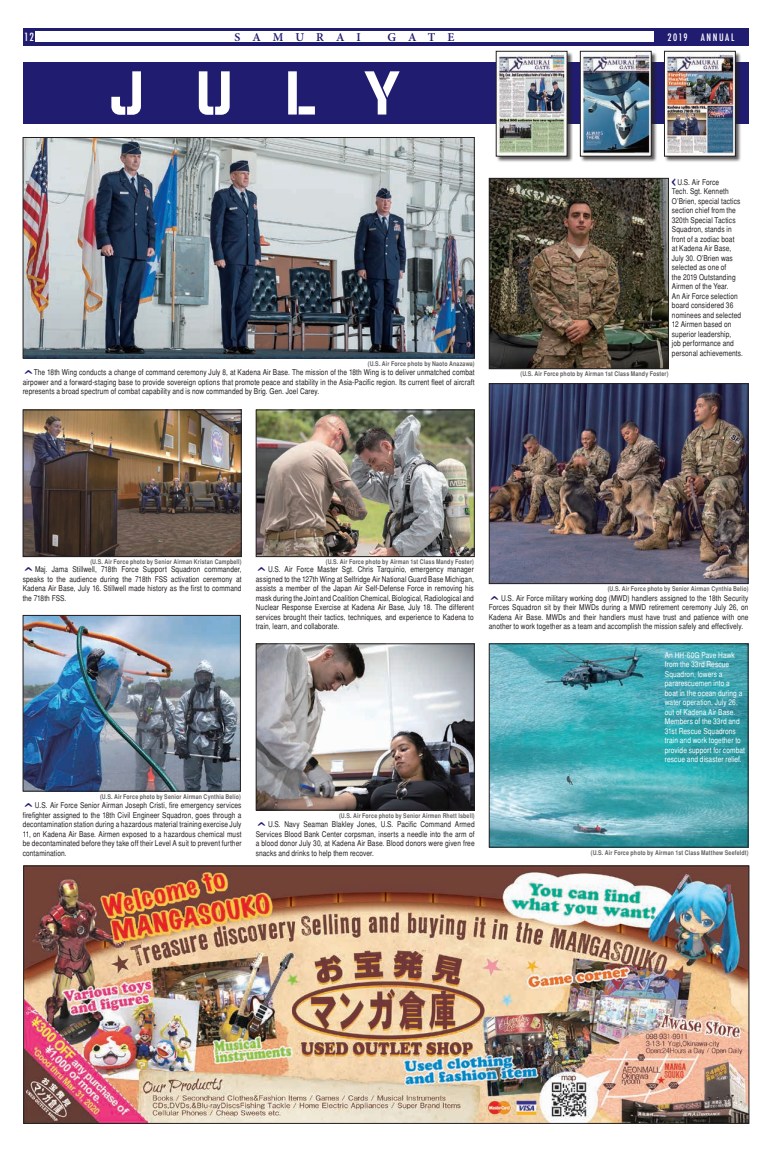
<style>
.page{position:relative;width:774px;height:1151px;background:#fff}
.page>*{position:absolute;margin:0;border:0;box-sizing:border-box;transform-origin:0 0}
.t1{font:60px "Industry Inc Stencil";color:#fff}
.t2{font:600 12px "Minion Pro";letter-spacing:1em;color:#201c70}
.t3{font:500 condensed 11px "Futura";color:#fff}
.t4{font:500 condensed 10px "Futura";letter-spacing:.16em;color:#fff}
.t5{font:condensed 8px/9.5px "Helvetica";letter-spacing:.01em;color:#231f20;text-align:justify}
.t6{font:condensed 8px/9.5px "Helvetica";letter-spacing:.015em;color:#fff}
.t7{font:8px "OCRA Std";color:#201c70;scale:2 1}
.t8{font:700 condensed 6.5px "Helvetica";letter-spacing:.02em;color:#636366}
.s1{font-family:"OCRA Std";font-stretch:normal;color:#201c70}
</style>
<div class="page">
<img style="left:25px;top:868px;width:722px;height:254px">
<div style="left:23px;top:866px;width:726px;height:258px;border:1px solid #231f20"></div>
<div style="left:23px;top:62px;width:725px;height:61px;background:#201c70"></div>
<div style="left:664px;top:51px;width:77px;height:111px;background:#231f20;opacity:.75"></div>
<div style="left:664px;top:51px;width:71px;height:105px;border:1px solid #231f20"></div>
<img style="left:666px;top:53px;width:68px;height:101px">
<div style="left:496px;top:51px;width:77px;height:111px;background:#231f20;opacity:.75"></div>
<img style="left:498px;top:53px;width:67px;height:101px">
<div style="left:580px;top:51px;width:77px;height:111px;background:#231f20;opacity:.75"></div>
<div style="left:580px;top:51px;width:71px;height:105px;border:1px solid #231f20"></div>
<img style="left:582px;top:53px;width:67px;height:101px">
<img style="left:491px;top:645px;width:255px;height:200px">
<div style="left:489px;top:643px;width:259px;height:204px;border:1px solid #231f20"></div>
<img style="left:25px;top:139px;width:448px;height:217px">
<div style="left:23px;top:137px;width:452px;height:221px;border:1px solid #231f20"></div>
<img style="left:258px;top:412px;width:215px;height:143px">
<div style="left:256px;top:410px;width:219px;height:147px;border:1px solid #231f20"></div>
<img style="left:25px;top:617px;width:214px;height:172px">
<div style="left:23px;top:615px;width:218px;height:176px;border:1px solid #231f20"></div>
<img style="left:258px;top:645px;width:215px;height:163px">
<div style="left:256px;top:643px;width:219px;height:167px;border:1px solid #231f20"></div>
<img style="left:491px;top:385px;width:255px;height:197px">
<div style="left:489px;top:383px;width:259px;height:201px;border:1px solid #231f20"></div>
<img style="left:491px;top:180px;width:176px;height:187px">
<div style="left:489px;top:178px;width:180px;height:191px;border:1px solid #231f20"></div>
<img style="left:25px;top:412px;width:215px;height:143px">
<div style="left:23px;top:410px;width:219px;height:147px;border:1px solid #231f20"></div>
<div style="left:23px;top:28px;width:725px;height:17px;background:#201c70"></div>
<div style="left:35px;top:32px;width:618px;height:10px;background:#fff"></div>
<h3 class="t3" style="left:24px;top:30px;width:11px">12</h3>
<h2 class="t2" style="left:234px;top:30px;width:128px">SAMURAI</h2>
<h2 class="t2" style="left:388px;top:30px;width:68px">GATE</h2>
<p class="t4" style="left:667px;top:31px;width:22px">2019</p>
<p class="t4" style="left:701px;top:31px;width:35px">ANNUAL</p>
<p class="t1" style="left:110px;top:57px;width:292px">J U L Y</p>
<p class="t8" style="left:368px;top:359px;width:108px">(U.S. Air Force photo by Naoto Anazawa)</p>
<p class="t5" style="left:23px;top:368px;width:453px"><span class="s1">^</span>The 18th Wing conducts a change of command ceremony July 8, at Kadena Air Base. The mission of the 18th Wing is to deliver unmatched combat airpower and a forward-staging base to provide sovereign options that promote peace and stability in the Asia-Pacific region. Its current fleet of aircraft represents a broad spectrum of combat capability and is now commanded by Brig. Gen. Joel Carey.</p>
<p class="t7" style="left:669px;top:188px;width:7px;rotate:-90deg">^</p>
<p class="t5" style="left:672px;top:177px;width:73px;text-align:left;text-indent:5px">U.S. Air Force<br>Tech. Sgt. Kenneth<br>O’Brien, special tactics section chief from the<br>320th Special Tactics<br>Squadron, stands in front of a zodiac boat<br>at Kadena Air Base,<br>July 30. O’Brien was selected as one of<br>the 2019 Outstanding<br>Airmen of the Year.<br>An Air Force selection board considered 36 nominees and selected<br>12 Airmen based on superior leadership,<br>job performance and personal achievements.</p>
<p class="t8" style="left:520px;top:370px;width:150px">(U.S. Air Force photo by Airman 1st Class Mandy Foster)</p>
<p class="t8" style="left:90px;top:558px;width:153px">(U.S. Air Force photo by Senior Airman Kristan Campbell)</p>
<p class="t5" style="left:23px;top:565px;width:220px"><span class="s1">^</span>Maj. Jama Stillwell, 718th Force Support Squadron commander, speaks to the audience during the 718th FSS activation ceremony at Kadena Air Base, July 16. Stillwell made history as the first to command the 718th FSS.</p>
<p class="t8" style="left:326px;top:558px;width:150px">(U.S. Air Force photo by Airman 1st Class Mandy Foster)</p>
<p class="t5" style="left:256px;top:565px;width:220px"><span class="s1">^</span>U.S. Air Force Master Sgt. Chris Tarquinio, emergency manager assigned to the 127th Wing at Selfridge Air National Guard Base Michigan, assists a member of the Japan Air Self-Defense Force in removing his mask during the Joint and Coalition Chemical, Biological, Radiological and Nuclear Response Exercise at Kadena Air Base, July 18. The different services brought their tactics, techniques, and experience to Kadena to train, learn, and collaborate.</p>
<p class="t8" style="left:100px;top:792px;width:142px">(U.S. Air Force photo by Senior Airman Cynthia Belío)</p>
<p class="t5" style="left:23px;top:801px;width:220px"><span class="s1">^</span>U.S. Air Force Senior Airman Joseph Cristi, fire emergency services firefighter assigned to the 18th Civil Engineer Squadron, goes through a decontamination station during a hazardous material training exercise July 11, on Kadena Air Base. Airmen exposed to a hazardous chemical must be decontaminated before they take off their Level A suit to prevent further contamination.</p>
<p class="t8" style="left:339px;top:811px;width:137px">(U.S. Air Force photo by Senior Airmen Rhett Isbell)</p>
<p class="t5" style="left:256px;top:820px;width:220px"><span class="s1">^</span>U.S. Navy Seaman Blakley Jones, U.S. Pacific Command Armed Services Blood Bank Center corpsman, inserts a needle into the arm of a blood donor July 30, at Kadena Air Base. Blood donors were given free snacks and drinks to help them recover.</p>
<p class="t8" style="left:608px;top:585px;width:142px">(U.S. Air Force photo by Senior Airman Cynthia Belío)</p>
<p class="t5" style="left:489px;top:593px;width:261px"><span class="s1">^</span>U.S. Air Force military working dog (MWD) handlers assigned to the 18th Security Forces Squadron sit by their MWDs during a MWD retirement ceremony July 26, on Kadena Air Base. MWDs and their handlers must have trust and patience with one another to work together as a team and accomplish the mission safely and effectively.</p>
<p class="t6" style="left:665px;top:650px;width:82px">An HH-60G Pave Hawk from the 33rd Rescue<br>Squadron, lowers a pararescuemen into a<br>boat in the ocean during a water operation, July 26, out of Kadena Air Base.<br>Members of the 33rd and<br>31st Rescue Squadrons train and work together to provide support for combat rescue and disaster relief.</p>
<p class="t8" style="left:591px;top:848px;width:159px">(U.S. Air Force photo by Airman 1st Class Matthew Seefeldt)</p>
</div>
